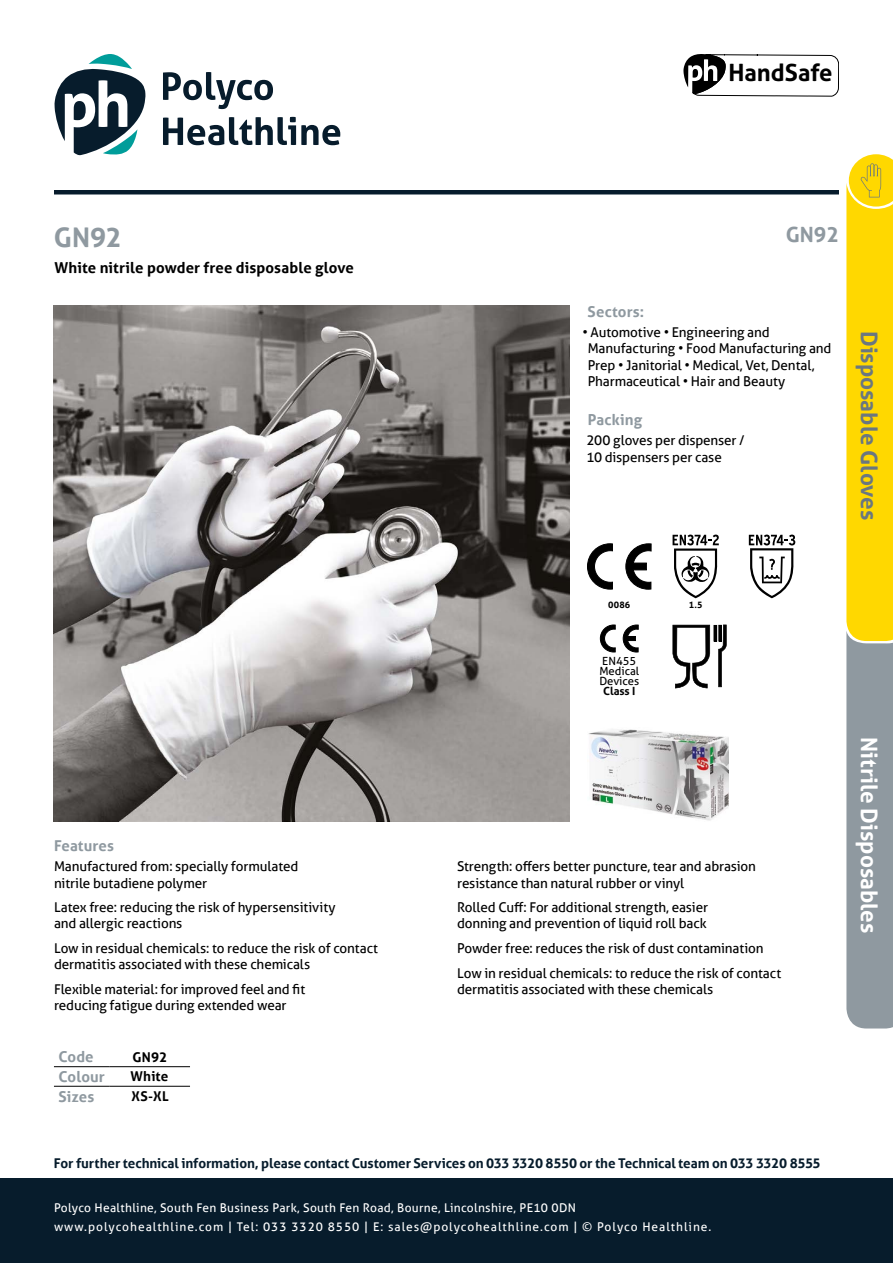
<style>
.page{position:relative;width:893px;height:1263px;background:#fff}
.page>*{position:absolute;margin:0;border:0;box-sizing:border-box;transform-origin:0 0}
.t1{font:700 27px "Aller";color:#8f99a0}
.t2{font:700 23.85px "Aller";color:#000}
.t3{font:700 22.5px "Aller";color:#fff}
.t4{font:700 22.5px "Aller";color:#6a7780}
.t5{font:700 21px "Aller";color:#8f99a0}
.t6{font:700 15px "Aller";letter-spacing:.005em;color:#8f99a0}
.t7{font:700 15px "Aller";letter-spacing:.005em;color:#000}
.t8{font:13.5px/16.2px "Aller";letter-spacing:-.01em;color:#000}
.t9{font:700 13.5px "Aller";letter-spacing:-.01em;color:#071c2c}
.t10{font:700 13.5px "Aller";letter-spacing:.015em;color:#000}
.t11{font:12px/19.2px "Aller";letter-spacing:.06em;color:#fff}
.t12{font:11.25px/10.2px "Aller";color:#000}
.t13{font:700 11.25px "Aller";color:#000}
.t14{font:700 9px "Aller";color:#000}
</style>
<div class="page">
<img style="left:54px;top:306px;width:516px;height:515px">
<svg style="left:683px;top:54px;width:156px;height:43px"></svg>
<img style="left:588px;top:729px;width:140px;height:92px">
<hr style="left:54px;top:1066px;width:55px;height:1px;background:#000">
<hr style="left:109px;top:1066px;width:81px;height:1px;background:#000">
<hr style="left:54px;top:1086px;width:55px;height:1px;background:#000">
<hr style="left:109px;top:1086px;width:81px;height:1px;background:#000">
<svg style="left:626px;top:544px;width:25px;height:45px"></svg>
<svg style="left:587px;top:544px;width:26px;height:45px"></svg>
<svg style="left:673px;top:535px;width:46px;height:63px"></svg>
<svg style="left:749px;top:535px;width:46px;height:63px"></svg>
<svg style="left:623px;top:625px;width:16px;height:27px"></svg>
<svg style="left:600px;top:625px;width:16px;height:27px"></svg>
<svg style="left:672px;top:625px;width:55px;height:63px"></svg>
<svg style="left:846px;top:154px;width:47px;height:874px;background:#cdbd4c"></svg>
<svg style="left:163px;top:72px;width:110px;height:37px"></svg>
<svg style="left:163px;top:117px;width:177px;height:28px"></svg>
<svg style="left:55px;top:54px;width:91px;height:101px"></svg>
<div style="left:0;top:1178px;width:893px;height:85px;background:#071c2c"></div>
<hr style="left:54px;top:190px;width:785px;height:4px;background:#071c2c">
<h2 class="t2" style="left:728px;top:58px;width:106px">HandSafe</h2>
<h1 class="t1" style="left:54px;top:221px;width:69px">GN92</h1>
<p class="t7" style="left:55px;top:258px;width:301px">White nitrile powder free disposable glove</p>
<h3 class="t5" style="left:786px;top:222px;width:55px">GN92</h3>
<p class="t6" style="left:588px;top:302px;width:58px">Sectors:</p>
<p class="t8" style="left:588px;top:324px;width:245px;text-indent:-5px">• Automotive • Engineering and Manufacturing • Food Manufacturing and Prep • Janitorial • Medical, Vet, Dental, Pharmaceutical • Hair and Beauty</p>
<p class="t6" style="left:588px;top:410px;width:56px">Packing</p>
<p class="t8" style="left:586px;top:433px;width:160px">200 gloves per dispenser /<br>10 dispensers per case</p>
<h3 class="t4" style="left:883px;top:331px;width:191px;rotate:90deg">Disposable Gloves</h3>
<p class="t14" style="left:608px;top:599px;width:24px">0086</p>
<p class="t14" style="left:689px;top:599px;width:15px">1.5</p>
<p class="t6" style="left:54px;top:836px;width:62px">Features</p>
<p class="t8" style="left:54px;top:858px;width:246px">Manufactured from: specially formulated nitrile butadiene polymer</p>
<p class="t8" style="left:54px;top:899px;width:283px">Latex free: reducing the risk of hypersensitivity and allergic reactions</p>
<p class="t8" style="left:54px;top:940px;width:326px">Low in residual chemicals: to reduce the risk of contact dermatitis associated with these chemicals</p>
<p class="t8" style="left:54px;top:981px;width:253px">Flexible material: for improved feel and fit reducing fatigue during extended wear</p>
<p class="t6" style="left:58px;top:1048px;width:37px">Code</p>
<p class="t10" style="left:133px;top:1049px;width:36px">GN92</p>
<p class="t6" style="left:58px;top:1067px;width:48px">Colour</p>
<p class="t10" style="left:131px;top:1068px;width:39px">White</p>
<p class="t6" style="left:59px;top:1087px;width:37px">Sizes</p>
<p class="t10" style="left:131px;top:1088px;width:39px">XS-XL</p>
<p class="t12" style="left:599px;top:655px;width:41px">EN455<br>Medical<br>Devices</p>
<p class="t13" style="left:603px;top:684px;width:34px">Class I</p>
<p class="t8" style="left:457px;top:858px;width:300px">Strength: offers better puncture, tear and abrasion resistance than natural rubber or vinyl</p>
<p class="t8" style="left:457px;top:899px;width:252px">Rolled Cuff: For additional strength, easier donning and prevention of liquid roll back</p>
<p class="t8" style="left:457px;top:936px;width:326px;line-height:24.8px">Powder free: reduces the risk of dust contamination<br>Low in residual chemicals: to reduce the risk of contact</p>
<p class="t8" style="left:457px;top:981px;width:258px">dermatitis associated with these chemicals</p>
<p class="t9" style="left:54px;top:1155px;width:768px">For further technical information, please contact Customer Services on 033 3320 8550 or the Technical team on 033 3320 8555</p>
<p class="t11" style="left:54px;top:1198px;width:659px">Polyco Healthline, South Fen Business Park, South Fen Road, Bourne, Lincolnshire, PE10 0DN www.polycohealthline.com | Tel: 033 3320 8550 | E: sales@polycohealthline.com | © Polyco Healthline.</p>
<h3 class="t3" style="left:883px;top:737px;width:198px;rotate:90deg">Nitrile Disposables</h3>
</div>
